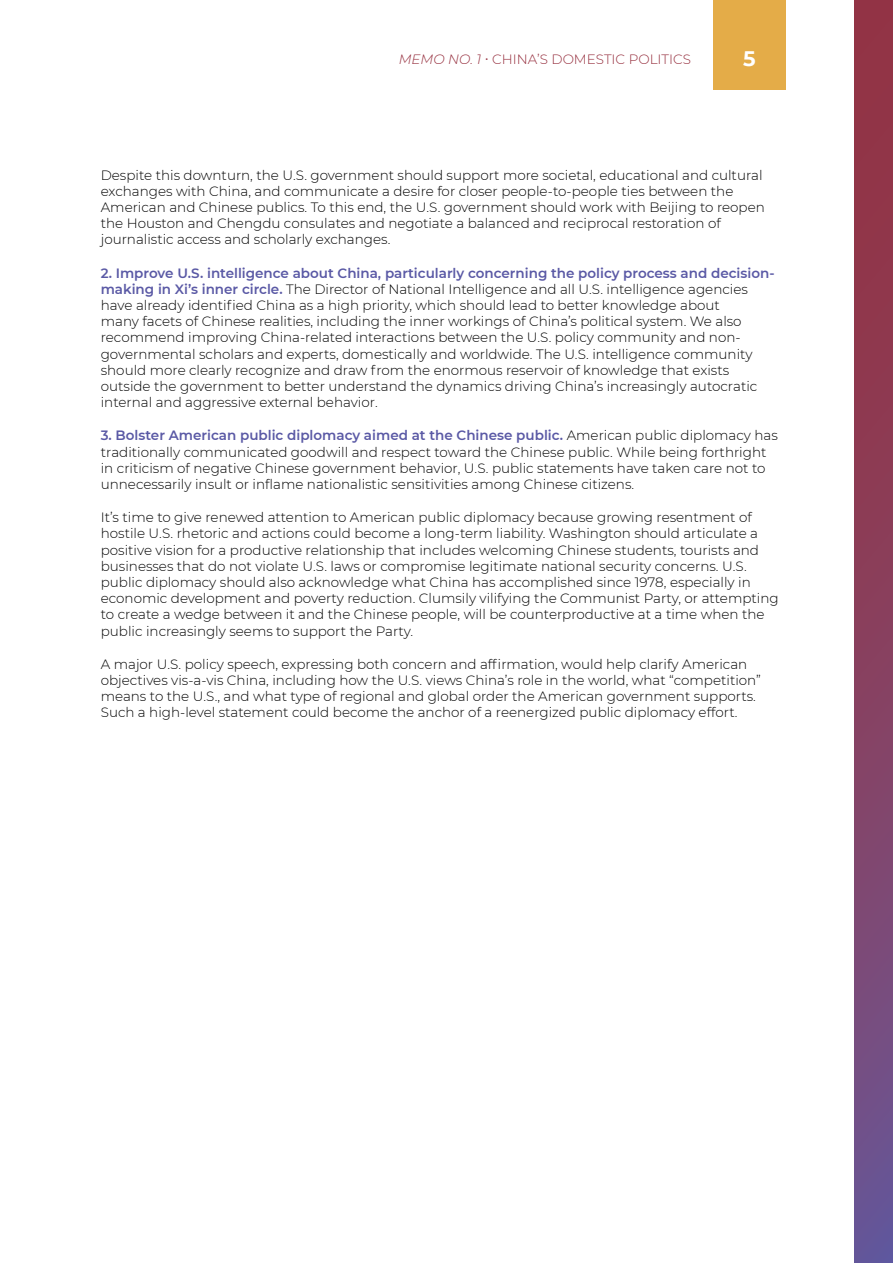
<style>
.page{position:relative;width:893px;height:1263px;background:#fff}
.page>*{position:absolute;margin:0;border:0;box-sizing:border-box;transform-origin:0 0}
.t1{font:700 21px "Montserrat";color:#fff}
.t2{font:300 13.5px/16.2px "Montserrat";color:#000}
.t3{font:300 13.5px "Montserrat";color:#973140}
.s1{font-style:italic}
.s2{font-weight:600;color:#5a59a5}
</style>
<div class="page">
<div style="left:713px;top:0;width:73px;height:90px;background:#e4ac48"></div>
<div style="left:855px;top:0;width:38px;height:1263px;background:linear-gradient(to bottom,#9a2f38,#6e548f)"></div>
<p class="t3" style="left:399px;top:50px;width:294px"><span class="s1">MEMO NO. 1</span> • CHINA’S DOMESTIC POLITICS</p>
<h1 class="t1" style="left:743px;top:44px;width:14px">5</h1>
<p class="t2" style="left:101px;top:166px;width:666px">Despite this downturn, the U.S. government should support more societal, educational and cultural exchanges with China, and communicate a desire for closer people-to-people ties between the American and Chinese publics. To this end, the U.S. government should work with Beijing to reopen the Houston and Chengdu consulates and negotiate a balanced and reciprocal restoration of journalistic access and scholarly exchanges.</p>
<p class="t2" style="left:101px;top:264px;width:675px"><span class="s2">2. Improve U.S. intelligence about China, particularly concerning the policy process and decision&shy;making in Xi’s inner circle.</span> The Director of National Intelligence and all U.S. intelligence agencies have already identified China as a high priority, which should lead to better knowledge about<br>many facets of Chinese realities, including the inner workings of China’s political system. We also recommend improving China-related interactions between the U.S. policy community and non&shy;governmental scholars and experts, domestically and worldwide. The U.S. intelligence community should more clearly recognize and draw from the enormous reservoir of knowledge that exists outside the government to better understand the dynamics driving China’s increasingly autocratic internal and aggressive external behavior.</p>
<p class="t2" style="left:101px;top:427px;width:679px"><span class="s2">3. Bolster American public diplomacy aimed at the Chinese public.</span> American public diplomacy has traditionally communicated goodwill and respect toward the Chinese public. While being forthright in criticism of negative Chinese government behavior, U.S. public statements have taken care not to unnecessarily insult or inflame nationalistic sensitivities among Chinese citizens.</p>
<p class="t2" style="left:101px;top:509px;width:679px">It’s time to give renewed attention to American public diplomacy because growing resentment of hostile U.S. rhetoric and actions could become a long-term liability. Washington should articulate a positive vision for a productive relationship that includes welcoming Chinese students, tourists and businesses that do not violate U.S. laws or compromise legitimate national security concerns. U.S. public diplomacy should also acknowledge what China has accomplished since 1978, especially in economic development and poverty reduction. Clumsily vilifying the Communist Party, or attempting to create a wedge between it and the Chinese people, will be counterproductive at a time when the public increasingly seems to support the Party.</p>
<p class="t2" style="left:101px;top:655px;width:662px">A major U.S. policy speech, expressing both concern and affirmation, would help clarify American objectives vis-a-vis China, including how the U.S. views China’s role in the world, what “competition” means to the U.S., and what type of regional and global order the American government supports.<br>Such a high-level statement could become the anchor of a reenergized public diplomacy effort.</p>
</div>
